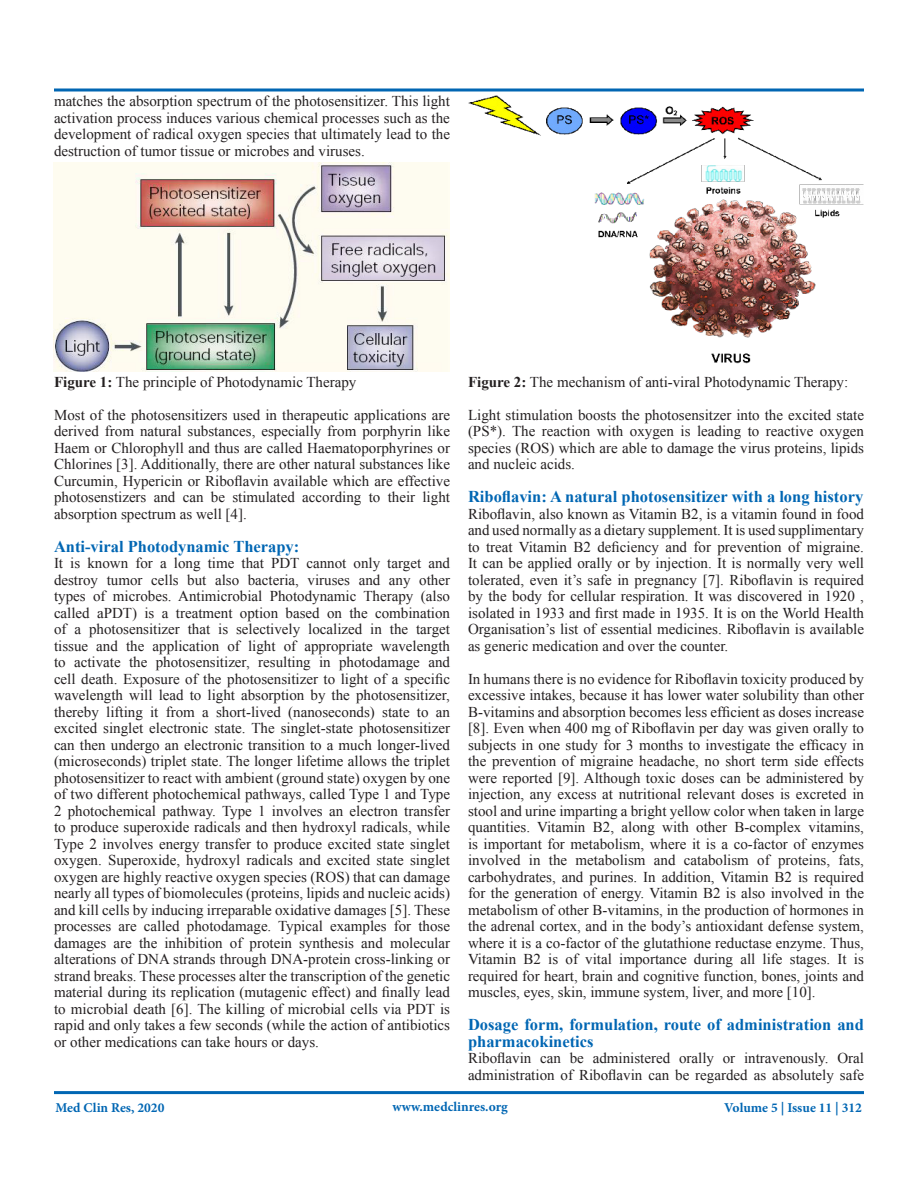
<style>
.page{position:relative;width:918px;height:1188px;background:#fff}
.page>*{position:absolute;margin:0;border:0;box-sizing:border-box;transform-origin:0 0}
.t1{font:700 16.5px/16.5px "Times New Roman";color:#0166b3}
.t2{font:15px/16.5px "Times New Roman";color:#231f20;text-align:justify}
.t3{font:700 13.5px "Minion Pro";color:#0166b3}
.s1{font-weight:700}
</style>
<div class="page">
<svg style="left:54px;top:88px;width:810px;height:4px;background:#408cc5"></svg>
<svg style="left:54px;top:1091px;width:810px;height:4px;background:#3f8bc5"></svg>
<img style="left:468px;top:96px;width:396px;height:268px">
<img style="left:54px;top:162px;width:396px;height:209px">
<p class="t2" style="left:54px;top:93px;width:397px">matches the absorption spectrum of the photosensitizer. This light activation process induces various chemical processes such as the development of radical oxygen species that ultimately lead to the destruction of tumor tissue or microbes and viruses.</p>
<p class="t2" style="left:54px;top:373px;width:304px"><span class="s1">Figure 1:</span> The principle of Photodynamic Therapy</p>
<p class="t2" style="left:54px;top:406px;width:398px">Most of the photosensitizers used in therapeutic applications are derived from natural substances, especially from porphyrin like Haem or Chlorophyll and thus are called Haematoporphyrines or Chlorines [3]. Additionally, there are other natural substances like Curcumin, Hypericin or Riboflavin available which are effective photosenstizers and can be stimulated according to their light absorption spectrum as well [4].</p>
<p class="t1" style="left:54px;top:537px;width:247px">Anti-viral Photodynamic Therapy:</p>
<p class="t2" style="left:54px;top:555px;width:398px">It is known for a long time that PDT cannot only target and destroy tumor cells but also bacteria, viruses and any other types of microbes. Antimicrobial Photodynamic Therapy (also called aPDT) is a treatment option based on the combination of a photosensitizer that is selectively localized in the target tissue and the application of light of appropriate wavelength to activate the photosensitizer, resulting in photodamage and cell death. Exposure of the photosensitizer to light of a specific wavelength will lead to light absorption by the photosensitizer, thereby lifting it from a short-lived (nanoseconds) state to an excited singlet electronic state. The singlet-state photosensitizer can then undergo an electronic transition to a much longer-lived (microseconds) triplet state. The longer lifetime allows the triplet photosensitizer to react with ambient (ground state) oxygen by one of two different photochemical pathways, called Type 1 and Type 2 photochemical pathway. Type 1 involves an electron transfer to produce superoxide radicals and then hydroxyl radicals, while Type 2 involves energy transfer to produce excited state singlet oxygen. Superoxide, hydroxyl radicals and excited state singlet oxygen are highly reactive oxygen species (ROS) that can damage nearly all types of biomolecules (proteins, lipids and nucleic acids) and kill cells by inducing irreparable oxidative damages [5]. These processes are called photodamage. Typical examples for those damages are the inhibition of protein synthesis and molecular alterations of DNA strands through DNA-protein cross-linking or strand breaks. These processes alter the transcription of the genetic material during its replication (mutagenic effect) and finally lead to microbial death [6]. The killing of microbial cells via PDT is rapid and only takes a few seconds (while the action of antibiotics or other medications can take hours or days.</p>
<p class="t2" style="left:468px;top:373px;width:382px"><span class="s1">Figure 2:</span> The mechanism of anti-viral Photodynamic Therapy:</p>
<p class="t2" style="left:468px;top:406px;width:398px">Light stimulation boosts the photosensitzer into the excited state (PS*). The reaction with oxygen is leading to reactive oxygen species (ROS) which are able to damage the virus proteins, lipids and nucleic acids.</p>
<p class="t1" style="left:468px;top:488px;width:397px">Riboflavin: A natural photosensitizer with a long history</p>
<p class="t2" style="left:468px;top:505px;width:398px">Riboflavin, also known as Vitamin B2, is a vitamin found in food and used normally as a dietary supplement. It is used supplimentary to treat Vitamin B2 deficiency and for prevention of migraine.<br>It can be applied orally or by injection. It is normally very well tolerated, even it’s safe in pregnancy [7]. Riboflavin is required by the body for cellular respiration. It was discovered in 1920 , isolated in 1933 and first made in 1935. It is on the World Health Organisation’s list of essential medicines. Riboflavin is available as generic medication and over the counter.</p>
<p class="t2" style="left:468px;top:670px;width:398px">In humans there is no evidence for Riboflavin toxicity produced by excessive intakes, because it has lower water solubility than other B-vitamins and absorption becomes less efficient as doses increase [8]. Even when 400 mg of Riboflavin per day was given orally to subjects in one study for 3 months to investigate the efficacy in the prevention of migraine headache, no short term side effects were reported [9]. Although toxic doses can be administered by injection, any excess at nutritional relevant doses is excreted in stool and urine imparting a bright yellow color when taken in large quantities. Vitamin B2, along with other B-complex vitamins, is important for metabolism, where it is a co-factor of enzymes involved in the metabolism and catabolism of proteins, fats, carbohydrates, and purines. In addition, Vitamin B2 is required for the generation of energy. Vitamin B2 is also involved in the metabolism of other B-vitamins, in the production of hormones in the adrenal cortex, and in the body’s antioxidant defense system, where it is a co-factor of the glutathione reductase enzyme. Thus, Vitamin B2 is of vital importance during all life stages. It is required for heart, brain and cognitive function, bones, joints and muscles, eyes, skin, immune system, liver, and more [10].</p>
<p class="t1" style="left:468px;top:1016px;width:397px">Dosage form, formulation, route of administration and pharmacokinetics</p>
<p class="t2" style="left:468px;top:1050px;width:398px">Riboflavin can be administered orally or intravenously. Oral administration of Riboflavin can be regarded as absolutely safe</p>
<p class="t3" style="left:56px;top:1098px;width:110px">Med Clin Res, 2020</p>
<p class="t3" style="left:393px;top:1098px;width:117px">www.medclinres.org</p>
<p class="t3" style="left:724px;top:1098px;width:139px">Volume 5 | Issue 11 | 312</p>
</div>
